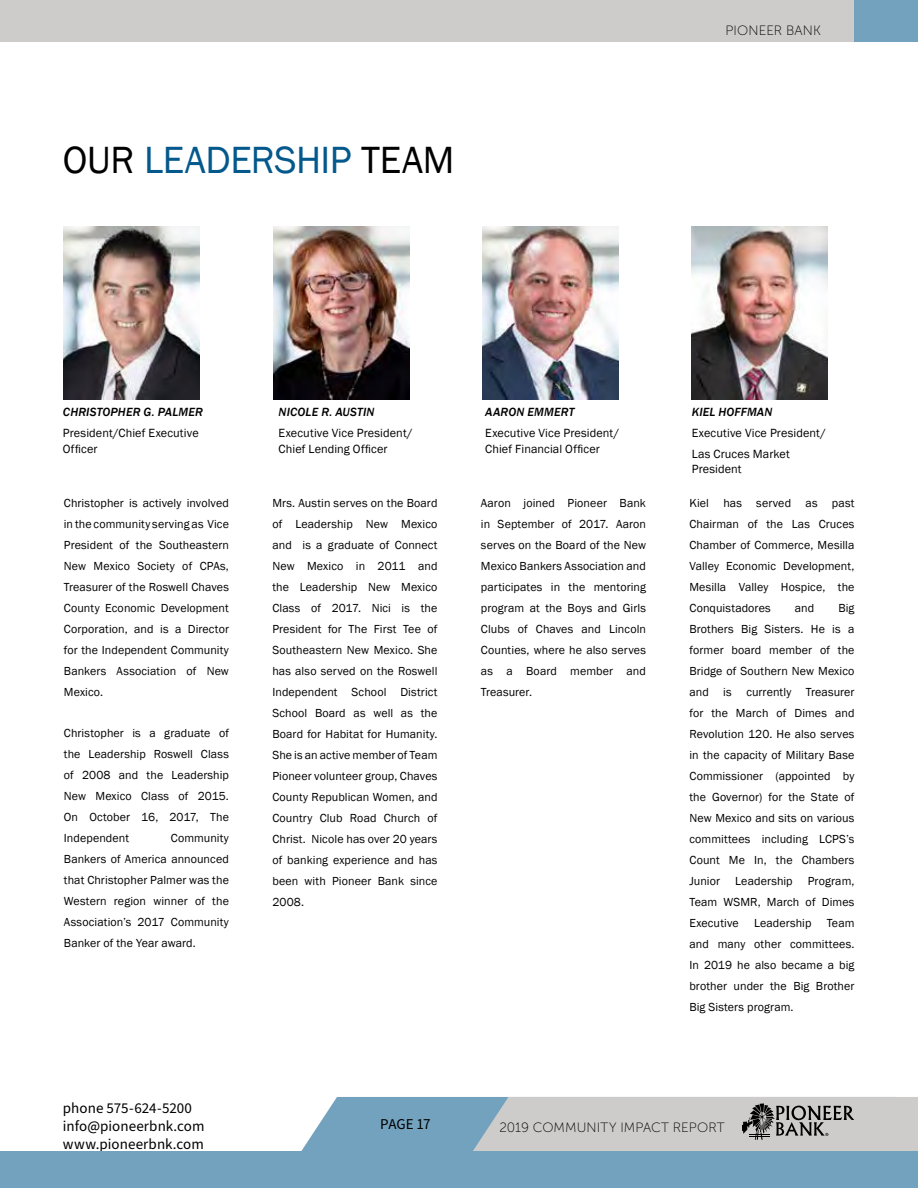
<style>
.page{position:relative;width:918px;height:1188px;background:#fff}
.page>*{position:absolute;margin:0;border:0;box-sizing:border-box;transform-origin:0 0}
.t1{font:39px "Franklin Gothic";letter-spacing:-.01em;color:#03588c}
.t2{font:15px/18px "Source Sans Pro";letter-spacing:.005em;color:#000}
.t3{font:13.5px "Museo Sans 100";letter-spacing:.005em;color:#000}
.t4{font:12.15px/15.6px "Franklin Gothic";letter-spacing:.01em;color:#000}
.t5{font:italic 500 12.15px "Franklin Gothic";letter-spacing:.01em;color:#000}
.t6{font:12px/21px "Franklin Gothic";letter-spacing:.01em;color:#000;text-align:justify}
.s1{color:#000}
</style>
<div class="page">
<img style="left:64px;top:226px;width:136px;height:173px">
<img style="left:273px;top:226px;width:136px;height:173px">
<img style="left:483px;top:226px;width:136px;height:173px">
<img style="left:692px;top:226px;width:136px;height:173px">
<svg style="left:301px;top:1097px;width:143px;height:54px;background:#84adc7"></svg>
<div style="left:0;top:1151px;width:918px;height:37px;background:#73a2bf"></div>
<div style="left:0;top:0;width:918px;height:42px;background:#cdcccb"></div>
<div style="left:854px;top:0;width:64px;height:42px;background:#73a2bf"></div>
<svg style="left:444px;top:1097px;width:474px;height:54px;background:#babec0"></svg>
<h1 class="t1" style="left:63px;top:135px;width:393px"><span class="s1">OUR</span> LEADERSHIP <span class="s1">TEAM</span></h1>
<p class="t3" style="left:726px;top:23px;width:97px">PIONEER BANK</p>
<p class="t5" style="left:63px;top:405px;width:141px">CHRISTOPHER G. PALMER</p>
<p class="t4" style="left:63px;top:425px;width:137px">President/Chief Executive<br>Officer</p>
<p class="t5" style="left:279px;top:405px;width:97px">NICOLE R. AUSTIN</p>
<p class="t4" style="left:279px;top:425px;width:136px">Executive Vice President/<br>Chief Lending Officer</p>
<p class="t5" style="left:485px;top:405px;width:91px">AARON EMMERT</p>
<p class="t4" style="left:485px;top:425px;width:136px">Executive Vice President/<br>Chief Financial Officer</p>
<p class="t5" style="left:692px;top:405px;width:82px">KIEL HOFFMAN</p>
<p class="t4" style="left:692px;top:423px;width:136px;line-height:20.5px">Executive Vice President/<br>Las Cruces Market</p>
<p class="t4" style="left:692px;top:461px;width:51px">President</p>
<p class="t6" style="left:64px;top:492px;width:167px">Christopher is actively involved in the community serving as Vice President of the Southeastern New Mexico Society of CPAs, Treasurer of the Roswell Chaves County Economic Development Corporation, and is a Director for the Independent Community Bankers Association of New Mexico.</p>
<p class="t6" style="left:64px;top:723px;width:167px">Christopher is a graduate of the Leadership Roswell Class of 2008 and the Leadership New Mexico Class of 2015.<br>On October 16, 2017, The Independent</p>
<p class="t6" style="left:64px;top:828px;width:167px;text-indent:107px">Community Bankers of America announced that Christopher Palmer was the Western region winner of the Association’s 2017 Community Banker of the Year award.</p>
<p class="t2" style="left:63px;top:1099px;width:143px">phone 575-624-5200 info@pioneerbnk.com www.pioneerbnk.com</p>
<p class="t6" style="left:272px;top:492px;width:167px;text-align:left">Mrs. Austin serves on the Board of Leadership New Mexico and is a graduate of Connect<br>New Mexico in 2011 and the Leadership New Mexico<br>Class of 2017. Nici is the<br>President for The First Tee of<br>Southeastern New Mexico. She has also served on the Roswell<br>Independent School District<br>School Board as well as the<br>Board for Habitat for Humanity.<br>She is an active member of Team<br>Pioneer volunteer group, Chaves<br>County Republican Women, and<br>Country Club Road Church of<br>Christ. Nicole has over 20 years of banking experience and has been with Pioneer Bank since<br>2008.</p>
<p class="t6" style="left:481px;top:492px;width:167px">Aaron joined Pioneer Bank in September of 2017. Aaron serves on the Board of the New Mexico Bankers Association and participates in the mentoring program at the Boys and Girls Clubs of Chaves and Lincoln Counties, where he also serves as a Board member and Treasurer.</p>
<p class="t6" style="left:689px;top:492px;width:167px">Kiel has served as past Chairman of the Las Cruces Chamber of Commerce, Mesilla Valley Economic Development, Mesilla Valley Hospice, the Conquistadores</p>
<p class="t6" style="left:689px;top:597px;width:167px;text-indent:149px">Big Brothers Big Sisters. He is a former board member of the Bridge of Southern New Mexico and is currently Treasurer for the March of Dimes and Revolution 120. He also serves in the capacity of Military Base Commissioner (appointed by the Governor) for the State of New Mexico and sits on various committees including LCPS’s Count Me In, the Chambers Junior</p>
<p class="t6" style="left:795px;top:597px;width:21px">and</p>
<p class="t6" style="left:689px;top:870px;width:167px;text-indent:118px">Program, Team WSMR, March of Dimes Executive</p>
<p class="t6" style="left:735px;top:870px;width:59px">Leadership</p>
<p class="t6" style="left:689px;top:912px;width:167px;text-align:left;text-indent:137px">Team and many other committees.<br>In 2019 he also became a big brother under the Big Brother<br>Big Sisters program.</p>
<p class="t6" style="left:754px;top:912px;width:59px">Leadership</p>
<p class="t2" style="left:380px;top:1116px;width:52px">PAGE 17</p>
<p class="t3" style="left:499px;top:1120px;width:227px">2019 COMMUNITY IMPACT REPORT</p>
</div>
